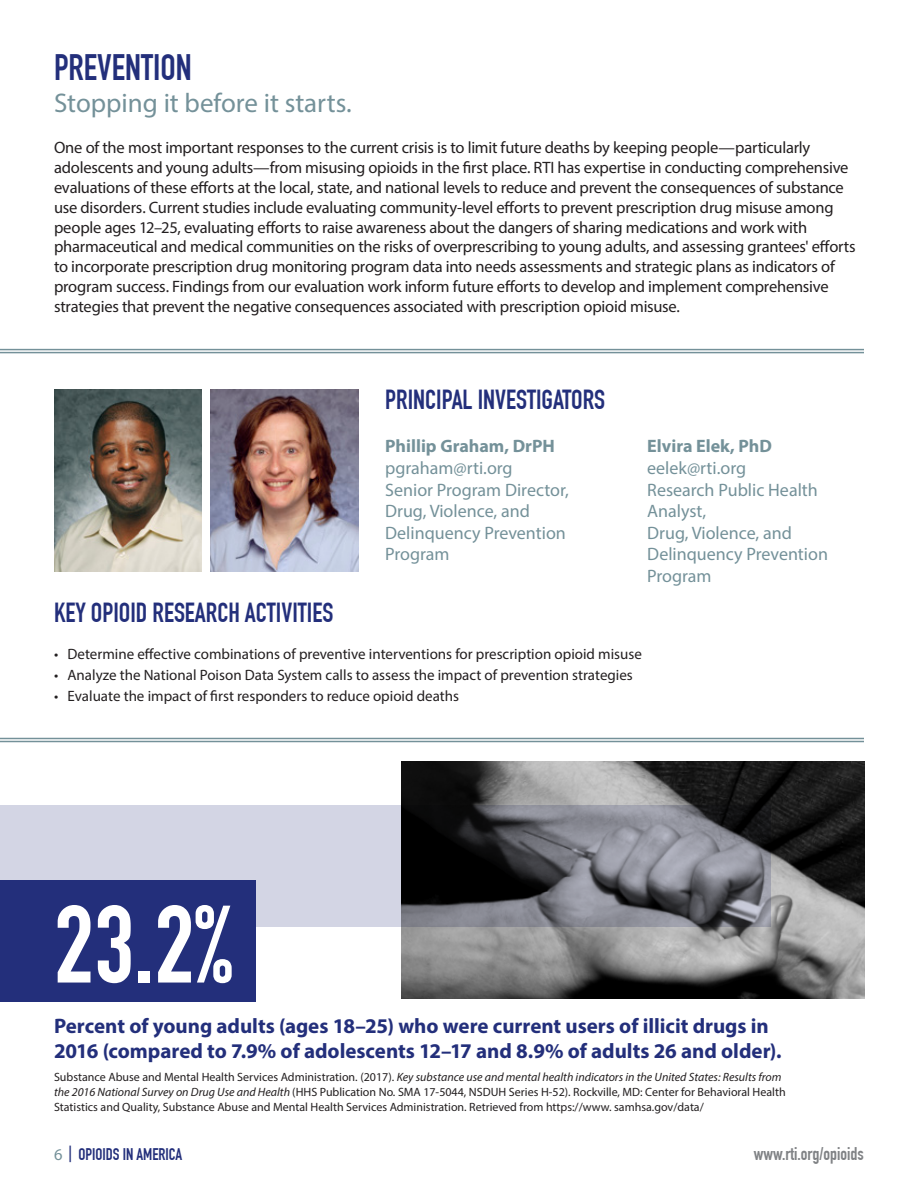
<style>
.page{position:relative;width:918px;height:1188px;background:#fff}
.page>*{position:absolute;margin:0;border:0;box-sizing:border-box;transform-origin:0 0}
.t1{font:700 108px "DIN Condensed";color:#fff}
.t2{font:700 36px "DIN Condensed";color:#232f7b}
.t3{font:700 27px "DIN Condensed";color:#232f7b}
.t4{font:27px "Myriad Pro";color:#749199}
.t5{font:700 21px/25.2px "Myriad Pro";color:#232f7b}
.t6{font:18px/21.6px "Myriad Pro";color:#749199}
.t7{font:700 18px "Myriad Pro";color:#749199}
.t8{font:700 18px "DIN Condensed";color:#808285}
.t9{font:16.5px/19.8px "Myriad Pro";letter-spacing:-.015em;color:#231f20}
.t10{font:700 16.5px "DIN Condensed";color:#232f7b}
.t11{font:15px "Myriad Pro";color:#231f20}
.t12{font:12px/15px "Myriad Pro";color:#231f20}
.s1{font-style:italic}
.s2{font-family:"Myriad Pro";font-weight:400;color:#749199}
</style>
<div class="page">
<img style="left:402px;top:761px;width:462px;height:238px">
<svg style="left:0;top:805px;width:771px;height:121px;background:#90919c"></svg>
<hr style="left:0;top:349px;width:864px;height:1px;background:#749199">
<hr style="left:0;top:352px;width:864px;height:1px;background:#749199">
<hr style="left:0;top:738px;width:864px;height:1px;background:#749199">
<hr style="left:0;top:741px;width:864px;height:1px;background:#749199">
<img style="left:54px;top:390px;width:148px;height:181px">
<div style="left:0;top:880px;width:256px;height:121px;background:#232f7b"></div>
<img style="left:211px;top:390px;width:147px;height:181px">
<h2 class="t2" style="left:54px;top:46px;width:139px">PREVENTION</h2>
<h3 class="t4" style="left:54px;top:86px;width:299px">Stopping it before it starts.</h3>
<p class="t9" style="left:54px;top:138px;width:803px">One of the most important responses to the current crisis is to limit future deaths by keeping people—particularly adolescents and young adults—from misusing opioids in the first place. RTI has expertise in conducting comprehensive evaluations of these efforts at the local, state, and national levels to reduce and prevent the consequences of substance use disorders. Current studies include evaluating community-level efforts to prevent prescription drug misuse among people ages 12–25, evaluating efforts to raise awareness about the dangers of sharing medications and work with pharmaceutical and medical communities on the risks of overprescribing to young adults, and assessing grantees' efforts to incorporate prescription drug monitoring program data into needs assessments and strategic plans as indicators of program success. Findings from our evaluation work inform future efforts to develop and implement comprehensive strategies that prevent the negative consequences associated with prescription opioid misuse.</p>
<h3 class="t3" style="left:385px;top:384px;width:221px">PRINCIPAL INVESTIGATORS</h3>
<p class="t7" style="left:385px;top:435px;width:171px">Phillip Graham, DrPH</p>
<p class="t6" style="left:385px;top:457px;width:185px">pgraham@rti.org<br>Senior Program Director,<br>Drug, Violence, and<br>Delinquency Prevention<br>Program</p>
<p class="t7" style="left:647px;top:435px;width:126px">Elvira Elek, PhD</p>
<p class="t6" style="left:647px;top:457px;width:182px">eelek@rti.org<br>Research Public Health<br>Analyst,<br>Drug, Violence, and<br>Delinquency Prevention<br>Program</p>
<h3 class="t3" style="left:54px;top:596px;width:281px">KEY OPIOID RESEARCH ACTIVITIES</h3>
<p class="t11" style="left:54px;top:645px;width:589px">• Determine effective combinations of preventive interventions for prescription opioid misuse</p>
<p class="t11" style="left:54px;top:666px;width:580px">• Analyze the National Poison Data System calls to assess the impact of prevention strategies</p>
<p class="t11" style="left:54px;top:687px;width:407px">• Evaluate the impact of first responders to reduce opioid deaths</p>
<h1 class="t1" style="left:54px;top:881px;width:180px">23.2%</h1>
<p class="t5" style="left:54px;top:1013px;width:729px">Percent of young adults (ages 18–25) who were current users of illicit drugs in<br>2016 (compared to 7.9% of adolescents 12–17 and 8.9% of adults 26 and older).</p>
<p class="t12" style="left:54px;top:1069px;width:733px">Substance Abuse and Mental Health Services Administration. (2017). <span class="s1">Key substance use and mental health indicators in the United States: Results from the 2016 National Survey on Drug Use and Health</span> (HHS Publication No. SMA 17-5044, NSDUH Series H-52). Rockville, MD: Center for Behavioral Health<br>Statistics and Quality, Substance Abuse and Mental Health Services Administration. Retrieved from https://www. samhsa.gov/data/</p>
<p class="t10" style="left:54px;top:1144px;width:130px"><span class="s2">6</span> | OPIOIDS IN AMERICA</p>
<p class="t8" style="left:754px;top:1143px;width:112px">www.rti.org/opioids</p>
</div>
